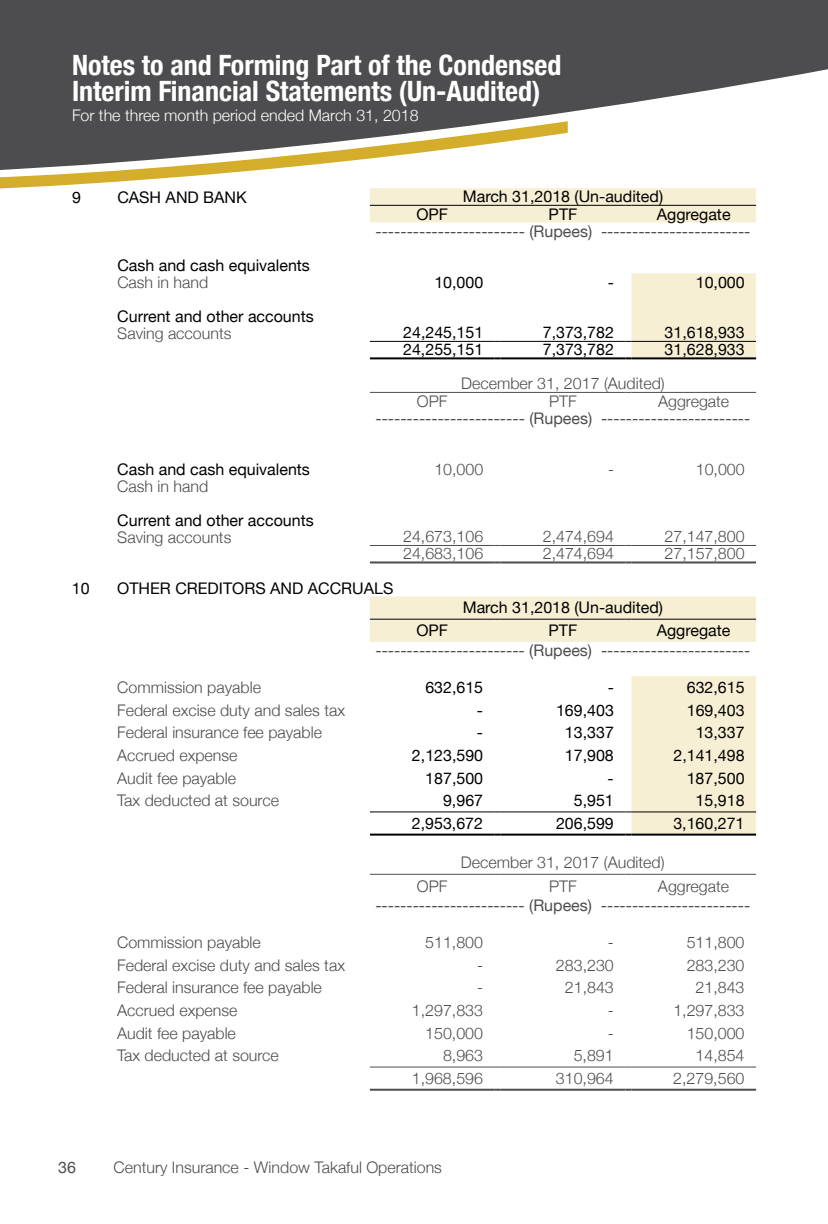
<style>
.page{position:relative;width:828px;height:1224px;background:#fff}
.page>*{position:absolute;margin:0;border:0;box-sizing:border-box;transform-origin:0 0}
.t1{font:700 condensed 28px/25.6px "Helvetica Neue";color:#fff}
.t2{font:300 16px "Helvetica Neue";color:#4d4d4f}
.t3{font:16px "Helvetica Neue";color:#000}
.t4{font:16px "Helvetica Neue";color:#4d4d4f}
.t5{font:300 16px "Helvetica Neue";color:#fff}
</style>
<div class="page">
<svg style="left:370px;top:188px;width:386px;height:17px;background:#f3ecd2"></svg>
<svg style="left:370px;top:206px;width:386px;height:628px"></svg>
<hr style="left:370px;top:205px;width:125px;height:1px;background:#000">
<hr style="left:501px;top:205px;width:124px;height:1px;background:#000">
<hr style="left:631px;top:205px;width:125px;height:1px;background:#000">
<hr style="left:370px;top:341px;width:125px;height:1px;background:#000">
<hr style="left:370px;top:357px;width:125px;height:2px;background:#000">
<svg style="left:495px;top:357px;width:6px;height:2px"></svg>
<hr style="left:501px;top:341px;width:124px;height:1px;background:#000">
<hr style="left:501px;top:357px;width:124px;height:2px;background:#000">
<svg style="left:625px;top:357px;width:6px;height:2px"></svg>
<hr style="left:631px;top:341px;width:125px;height:1px;background:#000">
<hr style="left:631px;top:357px;width:125px;height:2px;background:#000">
<hr style="left:370px;top:392px;width:125px;height:1px;background:#4d4d4f">
<hr style="left:501px;top:392px;width:124px;height:1px;background:#4d4d4f">
<hr style="left:631px;top:392px;width:125px;height:1px;background:#4d4d4f">
<hr style="left:370px;top:545px;width:125px;height:1px;background:#4d4d4f">
<hr style="left:370px;top:561px;width:125px;height:2px;background:#4d4d4f">
<svg style="left:495px;top:561px;width:6px;height:2px"></svg>
<hr style="left:501px;top:545px;width:124px;height:1px;background:#4d4d4f">
<hr style="left:501px;top:561px;width:124px;height:2px;background:#4d4d4f">
<svg style="left:625px;top:561px;width:6px;height:2px"></svg>
<hr style="left:631px;top:545px;width:125px;height:1px;background:#4d4d4f">
<hr style="left:631px;top:561px;width:125px;height:2px;background:#4d4d4f">
<hr style="left:370px;top:619px;width:125px;height:1px;background:#000">
<hr style="left:501px;top:619px;width:124px;height:1px;background:#000">
<hr style="left:631px;top:619px;width:125px;height:1px;background:#000">
<hr style="left:370px;top:811px;width:125px;height:1px;background:#000">
<hr style="left:370px;top:834px;width:125px;height:2px;background:#000">
<svg style="left:495px;top:834px;width:6px;height:2px"></svg>
<hr style="left:501px;top:811px;width:124px;height:1px;background:#000">
<hr style="left:501px;top:834px;width:124px;height:2px;background:#000">
<svg style="left:625px;top:834px;width:6px;height:2px"></svg>
<hr style="left:631px;top:811px;width:125px;height:1px;background:#000">
<hr style="left:631px;top:834px;width:125px;height:2px;background:#000">
<hr style="left:370px;top:874px;width:125px;height:1px;background:#4d4d4f">
<hr style="left:501px;top:874px;width:124px;height:1px;background:#4d4d4f">
<hr style="left:631px;top:874px;width:125px;height:1px;background:#4d4d4f">
<hr style="left:370px;top:1067px;width:125px;height:1px;background:#4d4d4f">
<hr style="left:370px;top:1089px;width:125px;height:2px;background:#4d4d4f">
<svg style="left:495px;top:1089px;width:6px;height:2px"></svg>
<hr style="left:501px;top:1067px;width:124px;height:1px;background:#4d4d4f">
<hr style="left:501px;top:1089px;width:124px;height:2px;background:#4d4d4f">
<svg style="left:625px;top:1089px;width:6px;height:2px"></svg>
<hr style="left:631px;top:1067px;width:125px;height:1px;background:#4d4d4f">
<hr style="left:631px;top:1089px;width:125px;height:2px;background:#4d4d4f">
<svg style="left:0;top:0;width:828px;height:121px;background:#5b5b5c"></svg>
<svg style="left:0;top:121px;width:568px;height:68px"></svg>
<h1 class="t1" style="left:72px;top:51px;width:491px">Notes to and Forming Part of the Condensed<br>Interim Financial Statements (Un-Audited)</h1>
<p class="t5" style="left:72px;top:102px;width:348px">For the three month period ended March 31, 2018</p>
<p class="t3" style="left:72px;top:185px;width:10px">9</p>
<p class="t3" style="left:117px;top:185px;width:131px">CASH AND BANK</p>
<p class="t3" style="left:463px;top:185px;width:202px">March 31,2018 (Un-audited)</p>
<p class="t3" style="left:416px;top:203px;width:33px">OPF</p>
<p class="t3" style="left:549px;top:203px;width:30px">PTF</p>
<p class="t3" style="left:657px;top:203px;width:75px">Aggregate</p>
<p class="t4" style="left:376px;top:219px;width:376px">------------------------ (Rupees) ------------------------</p>
<p class="t3" style="left:117px;top:253px;width:194px">Cash and cash equivalents</p>
<p class="t2" style="left:117px;top:269px;width:92px">Cash in hand</p>
<p class="t3" style="left:434px;top:270px;width:50px">10,000</p>
<p class="t3" style="left:608px;top:270px;width:8px">-</p>
<p class="t3" style="left:696px;top:270px;width:50px">10,000</p>
<p class="t3" style="left:117px;top:304px;width:198px">Current and other accounts</p>
<p class="t2" style="left:117px;top:320px;width:116px">Saving accounts</p>
<p class="t3" style="left:403px;top:321px;width:82px">24,245,151</p>
<p class="t3" style="left:543px;top:321px;width:73px">7,373,782</p>
<p class="t3" style="left:665px;top:321px;width:82px">31,618,933</p>
<p class="t3" style="left:403px;top:338px;width:82px">24,255,151</p>
<p class="t3" style="left:543px;top:338px;width:73px">7,373,782</p>
<p class="t3" style="left:665px;top:338px;width:82px">31,628,933</p>
<p class="t2" style="left:461px;top:371px;width:205px">December 31, 2017 (Audited)</p>
<p class="t2" style="left:417px;top:388px;width:32px">OPF</p>
<p class="t2" style="left:549px;top:388px;width:29px">PTF</p>
<p class="t2" style="left:658px;top:388px;width:73px">Aggregate</p>
<p class="t4" style="left:376px;top:406px;width:376px">------------------------ (Rupees) ------------------------</p>
<p class="t3" style="left:117px;top:457px;width:194px">Cash and cash equivalents</p>
<p class="t2" style="left:434px;top:456px;width:50px">10,000</p>
<p class="t2" style="left:608px;top:456px;width:7px">-</p>
<p class="t2" style="left:696px;top:456px;width:50px">10,000</p>
<p class="t2" style="left:117px;top:473px;width:92px">Cash in hand</p>
<p class="t3" style="left:117px;top:508px;width:198px">Current and other accounts</p>
<p class="t2" style="left:117px;top:524px;width:116px">Saving accounts</p>
<p class="t2" style="left:403px;top:524px;width:82px">24,673,106</p>
<p class="t2" style="left:543px;top:524px;width:73px">2,474,694</p>
<p class="t2" style="left:665px;top:524px;width:82px">27,147,800</p>
<p class="t2" style="left:403px;top:541px;width:82px">24,683,106</p>
<p class="t2" style="left:543px;top:541px;width:73px">2,474,694</p>
<p class="t2" style="left:665px;top:541px;width:82px">27,157,800</p>
<p class="t3" style="left:72px;top:576px;width:19px">10</p>
<p class="t3" style="left:117px;top:576px;width:278px">OTHER CREDITORS AND ACCRUALS</p>
<p class="t3" style="left:463px;top:596px;width:202px">March 31,2018 (Un-audited)</p>
<p class="t3" style="left:416px;top:619px;width:33px">OPF</p>
<p class="t3" style="left:549px;top:619px;width:30px">PTF</p>
<p class="t3" style="left:657px;top:619px;width:75px">Aggregate</p>
<p class="t4" style="left:375px;top:639px;width:376px">------------------------ (Rupees) ------------------------</p>
<p class="t2" style="left:117px;top:674px;width:145px">Commission payable</p>
<p class="t3" style="left:425px;top:676px;width:59px">632,615</p>
<p class="t3" style="left:608px;top:676px;width:8px">-</p>
<p class="t3" style="left:687px;top:676px;width:59px">632,615</p>
<p class="t2" style="left:117px;top:697px;width:229px">Federal excise duty and sales tax</p>
<p class="t3" style="left:477px;top:698px;width:8px">-</p>
<p class="t3" style="left:556px;top:698px;width:59px">169,403</p>
<p class="t3" style="left:687px;top:698px;width:59px">169,403</p>
<p class="t2" style="left:117px;top:720px;width:206px">Federal insurance fee payable</p>
<p class="t3" style="left:477px;top:721px;width:8px">-</p>
<p class="t3" style="left:565px;top:721px;width:50px">13,337</p>
<p class="t3" style="left:696px;top:721px;width:50px">13,337</p>
<p class="t2" style="left:117px;top:742px;width:122px">Accrued expense</p>
<p class="t3" style="left:412px;top:744px;width:73px">2,123,590</p>
<p class="t3" style="left:565px;top:744px;width:50px">17,908</p>
<p class="t3" style="left:673px;top:744px;width:73px">2,141,498</p>
<p class="t2" style="left:117px;top:765px;width:120px">Audit fee payable</p>
<p class="t3" style="left:425px;top:766px;width:59px">187,500</p>
<p class="t3" style="left:608px;top:766px;width:8px">-</p>
<p class="t3" style="left:687px;top:766px;width:59px">187,500</p>
<p class="t2" style="left:117px;top:788px;width:163px">Tax deducted at source</p>
<p class="t3" style="left:443px;top:789px;width:42px">9,967</p>
<p class="t3" style="left:574px;top:789px;width:42px">5,951</p>
<p class="t3" style="left:696px;top:789px;width:50px">15,918</p>
<p class="t3" style="left:412px;top:811px;width:73px">2,953,672</p>
<p class="t3" style="left:556px;top:811px;width:59px">206,599</p>
<p class="t3" style="left:673px;top:811px;width:73px">3,160,271</p>
<p class="t2" style="left:461px;top:850px;width:205px">December 31, 2017 (Audited)</p>
<p class="t2" style="left:417px;top:873px;width:32px">OPF</p>
<p class="t2" style="left:549px;top:873px;width:29px">PTF</p>
<p class="t2" style="left:658px;top:873px;width:73px">Aggregate</p>
<p class="t4" style="left:375px;top:894px;width:376px">------------------------ (Rupees) ------------------------</p>
<p class="t2" style="left:117px;top:929px;width:145px">Commission payable</p>
<p class="t2" style="left:425px;top:929px;width:59px">511,800</p>
<p class="t2" style="left:608px;top:929px;width:7px">-</p>
<p class="t2" style="left:687px;top:929px;width:59px">511,800</p>
<p class="t2" style="left:117px;top:952px;width:229px">Federal excise duty and sales tax</p>
<p class="t2" style="left:477px;top:952px;width:7px">-</p>
<p class="t2" style="left:556px;top:952px;width:59px">283,230</p>
<p class="t2" style="left:687px;top:952px;width:59px">283,230</p>
<p class="t2" style="left:117px;top:975px;width:206px">Federal insurance fee payable</p>
<p class="t2" style="left:477px;top:975px;width:7px">-</p>
<p class="t2" style="left:565px;top:975px;width:50px">21,843</p>
<p class="t2" style="left:696px;top:975px;width:50px">21,843</p>
<p class="t2" style="left:117px;top:997px;width:122px">Accrued expense</p>
<p class="t2" style="left:412px;top:997px;width:73px">1,297,833</p>
<p class="t2" style="left:608px;top:997px;width:7px">-</p>
<p class="t2" style="left:673px;top:997px;width:73px">1,297,833</p>
<p class="t2" style="left:117px;top:1020px;width:120px">Audit fee payable</p>
<p class="t2" style="left:425px;top:1020px;width:59px">150,000</p>
<p class="t2" style="left:608px;top:1020px;width:7px">-</p>
<p class="t2" style="left:687px;top:1020px;width:59px">150,000</p>
<p class="t2" style="left:117px;top:1043px;width:163px">Tax deducted at source</p>
<p class="t2" style="left:443px;top:1042px;width:42px">8,963</p>
<p class="t2" style="left:574px;top:1042px;width:42px">5,891</p>
<p class="t2" style="left:696px;top:1042px;width:50px">14,854</p>
<p class="t2" style="left:412px;top:1065px;width:73px">1,968,596</p>
<p class="t2" style="left:556px;top:1065px;width:59px">310,964</p>
<p class="t2" style="left:673px;top:1065px;width:73px">2,279,560</p>
<p class="t4" style="left:58px;top:1156px;width:19px">36</p>
<p class="t2" style="left:114px;top:1154px;width:330px">Century Insurance - Window Takaful Operations</p>
</div>
